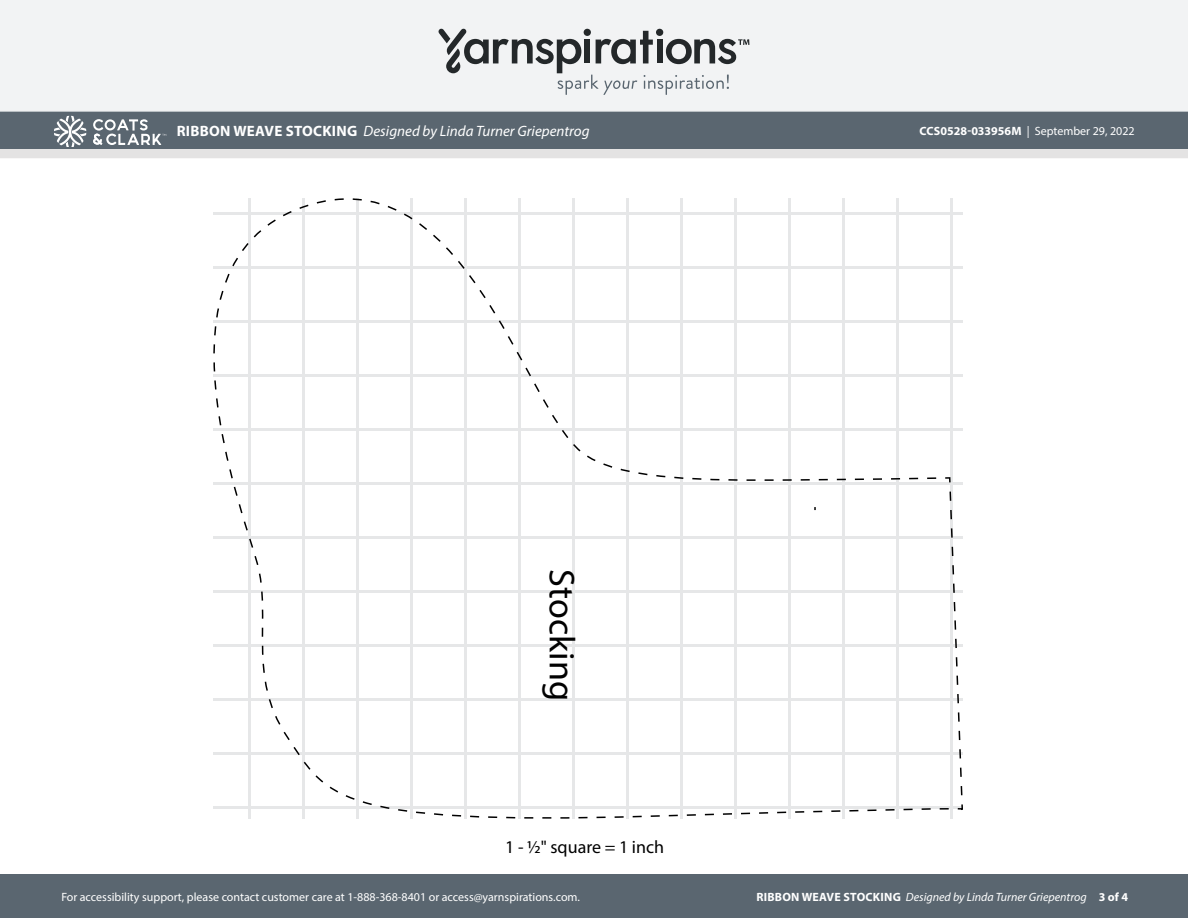
<style>
.page{position:relative;width:1188px;height:918px;background:#fff}
.page>*{position:absolute;margin:0;border:0;box-sizing:border-box;transform-origin:0 0}
.t1{font:36px "Myriad Pro";color:#010101}
.Body_-__With_auto_st{font:18px "Myriad Pro";color:#000}
.t2{font:italic 15px "Myriad Pro";color:#fff}
.t3{font:12px "Myriad Pro";color:#fff}
.t4{font:italic 12px "Myriad Pro";color:#fff}
.s1{font-weight:700;font-style:normal}
.s2{font-weight:700}
</style>
<div class="page">
<div style="left:0;top:875px;width:1188px;height:43px;background:#5a6670"></div>
<div style="left:0;top:111px;width:1188px;height:38px;background:#5a6670"></div>
<div style="left:0;top:0;width:1188px;height:112px;background:#f2f3f4"></div>
<svg style="left:438px;top:29px;width:311px;height:66px"></svg>
<svg style="left:0;top:116px;width:1188px;height:42px"></svg>
<svg style="left:956px;top:804px;width:7px;height:6px"></svg>
<svg style="left:955px;top:482px;width:8px;height:314px"></svg>
<svg style="left:213px;top:198px;width:742px;height:621px"></svg>
<p class="t2" style="left:177px;top:122px;width:414px"><span class="s1">RIBBON WEAVE STOCKING</span> Designed by Linda Turner Griepentrog</p>
<p class="t3" style="left:920px;top:124px;width:217px"><span class="s2">CCS0528-033956M</span> | September 29, 2022</p>
<p class="t1" style="left:584px;top:569px;width:133px;rotate:90deg">Stocking</p>
<p class="Body_-__With_auto_st" style="left:505px;top:836px;width:160px">1 - 1/2" square = 1 inch</p>
<p class="t3" style="left:61px;top:889px;width:520px">For accessibility support, please contact customer care at 1-888-368-8401 or access@yarnspirations.com.</p>
<p class="t4" style="left:756px;top:889px;width:373px"><span class="s1">RIBBON WEAVE STOCKING</span> Designed by Linda Turner Griepentrog <span class="s1">3 of 4</span></p>
</div>
